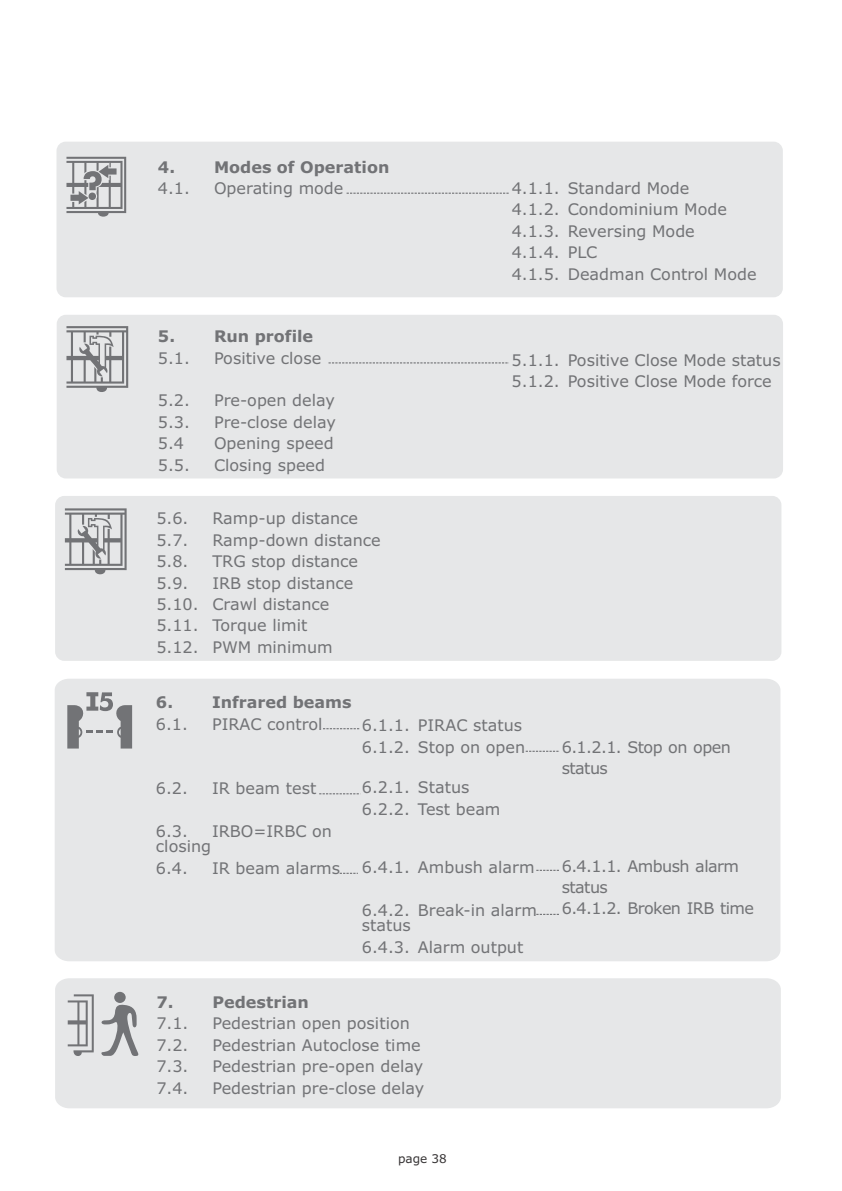
<style>
.page{position:relative;width:842px;height:1191px;background:#fff}
.page>*{position:absolute;margin:0;border:0;box-sizing:border-box;transform-origin:0 0}
.t1{font:16px/21.4px "Verdana";color:#727376}
.t2{font:16px/21.4px "Verdana";letter-spacing:-.035em;color:#727376}
.t3{font:700 16px "Verdana";color:#727376}
.t4{font:12px "Verdana";color:#373435}
</style>
<div class="page">
<div style="left:57px;top:142px;width:726px;height:155px;background:#e6e7e8;border-radius:9px"></div>
<svg style="left:66px;top:157px;width:60px;height:60px"></svg>
<svg style="left:347px;top:193px;width:162px;height:1px"></svg>
<div style="left:57px;top:315px;width:726px;height:163px;background:#e6e7e8;border-radius:9px"></div>
<svg style="left:66px;top:326px;width:62px;height:66px"></svg>
<svg style="left:328px;top:362px;width:181px;height:1px"></svg>
<div style="left:55px;top:496px;width:726px;height:165px;background:#e6e7e8;border-radius:9px"></div>
<div style="left:55px;top:978px;width:726px;height:130px;background:#e6e7e8"></div>
<svg style="left:68px;top:991px;width:71px;height:66px;background:#c2c3c4"></svg>
<div style="left:55px;top:679px;width:725px;height:282px;background:#e6e7e8"></div>
<svg style="left:67px;top:692px;width:65px;height:56px;background:#b7b8b9"></svg>
<svg style="left:323px;top:728px;width:37px;height:1px"></svg>
<svg style="left:319px;top:793px;width:41px;height:1px"></svg>
<svg style="left:340px;top:872px;width:18px;height:2px"></svg>
<svg style="left:526px;top:750px;width:34px;height:2px"></svg>
<svg style="left:536px;top:869px;width:24px;height:2px"></svg>
<svg style="left:65px;top:508px;width:62px;height:67px"></svg>
<svg style="left:536px;top:913px;width:24px;height:2px"></svg>
<p class="t3" style="left:158px;top:161px;width:19px">4.</p>
<p class="t3" style="left:214px;top:161px;width:177px">Modes of Operation</p>
<p class="t1" style="left:158px;top:179px;width:33px">4.1.</p>
<p class="t1" style="left:214px;top:179px;width:131px">Operating mode</p>
<p class="t1" style="left:512px;top:179px;width:247px">4.1.1. Standard Mode<br>4.1.2. Condominium Mode<br>4.1.3. Reversing Mode<br>4.1.4. PLC<br>4.1.5. Deadman Control Mode</p>
<p class="t3" style="left:158px;top:330px;width:19px">5.</p>
<p class="t3" style="left:214px;top:330px;width:101px">Run profile</p>
<p class="t1" style="left:158px;top:348px;width:33px">5.1.</p>
<p class="t1" style="left:214px;top:348px;width:109px">Positive close</p>
<p class="t1" style="left:158px;top:391px;width:33px">5.2.</p>
<p class="t1" style="left:214px;top:391px;width:123px">Pre-open delay</p>
<p class="t1" style="left:158px;top:412px;width:33px">5.3.</p>
<p class="t1" style="left:214px;top:412px;width:124px">Pre-close delay</p>
<p class="t1" style="left:158px;top:434px;width:28px">5.4</p>
<p class="t1" style="left:214px;top:434px;width:121px">Opening speed</p>
<p class="t1" style="left:158px;top:455px;width:33px">5.5.</p>
<p class="t1" style="left:214px;top:455px;width:113px">Closing speed</p>
<p class="t1" style="left:156px;top:509px;width:33px">5.6.</p>
<p class="t1" style="left:212px;top:509px;width:147px">Ramp-up distance</p>
<p class="t1" style="left:156px;top:531px;width:33px">5.7.</p>
<p class="t1" style="left:212px;top:531px;width:170px">Ramp-down distance</p>
<p class="t1" style="left:156px;top:552px;width:33px">5.8.</p>
<p class="t1" style="left:212px;top:552px;width:147px">TRG stop distance</p>
<p class="t1" style="left:156px;top:573px;width:33px">5.9.</p>
<p class="t1" style="left:156px;top:573px;width:199px;text-indent:56px">IRB stop distance<br>5.10. Crawl distance<br>5.11. Torque limit<br>5.12. PWM minimum</p>
<p class="t1" style="left:512px;top:351px;width:271px">5.1.1. Positive Close Mode status<br>5.1.2. Positive Close Mode force</p>
<p class="t3" style="left:156px;top:696px;width:19px">6.</p>
<p class="t3" style="left:212px;top:696px;width:141px">Infrared beams</p>
<p class="t1" style="left:156px;top:714px;width:33px">6.1.</p>
<p class="t1" style="left:212px;top:714px;width:112px">PIRAC control</p>
<p class="t1" style="left:156px;top:779px;width:33px">6.2.</p>
<p class="t1" style="left:212px;top:779px;width:106px">IR beam test</p>
<p class="t1" style="left:156px;top:821px;width:33px">6.3.</p>
<p class="t1" style="left:212px;top:821px;width:121px">IRBO=IRBC on</p>
<p class="t1" style="left:156px;top:837px;width:57px">closing<br>6.4.</p>
<p class="t1" style="left:212px;top:858px;width:130px">IR beam alarms</p>
<p class="t1" style="left:362px;top:716px;width:165px">6.1.1. PIRAC status<br>6.1.2. Stop on open</p>
<p class="t1" style="left:362px;top:778px;width:140px">6.2.1. Status<br>6.2.2. Test beam</p>
<p class="t1" style="left:362px;top:857px;width:174px">6.4.1. Ambush alarm</p>
<p class="t1" style="left:362px;top:903px;width:177px;line-height:15.6px">6.4.2. Break-in alarm status</p>
<p class="t1" style="left:362px;top:937px;width:163px">6.4.3. Alarm output</p>
<p class="t3" style="left:156px;top:995px;width:19px">7.</p>
<p class="t3" style="left:212px;top:995px;width:98px">Pedestrian</p>
<p class="t1" style="left:156px;top:1014px;width:33px">7.1.</p>
<p class="t1" style="left:212px;top:1014px;width:199px">Pedestrian open position</p>
<p class="t1" style="left:156px;top:1035px;width:33px">7.2.</p>
<p class="t1" style="left:212px;top:1035px;width:210px">Pedestrian Autoclose time</p>
<p class="t1" style="left:156px;top:1057px;width:33px">7.3.</p>
<p class="t1" style="left:212px;top:1057px;width:212px">Pedestrian pre-open delay</p>
<p class="t1" style="left:156px;top:1078px;width:33px">7.4.</p>
<p class="t1" style="left:212px;top:1078px;width:213px">Pedestrian pre-close delay</p>
<p class="t4" style="left:398px;top:1153px;width:50px">page 38</p>
<p class="t2" style="left:562px;top:737px;width:171px">6.1.2.1. Stop on open status</p>
<p class="t2" style="left:562px;top:856px;width:194px">6.4.1.1. Ambush alarm status<br>6.4.1.2. Broken IRB time</p>
</div>
